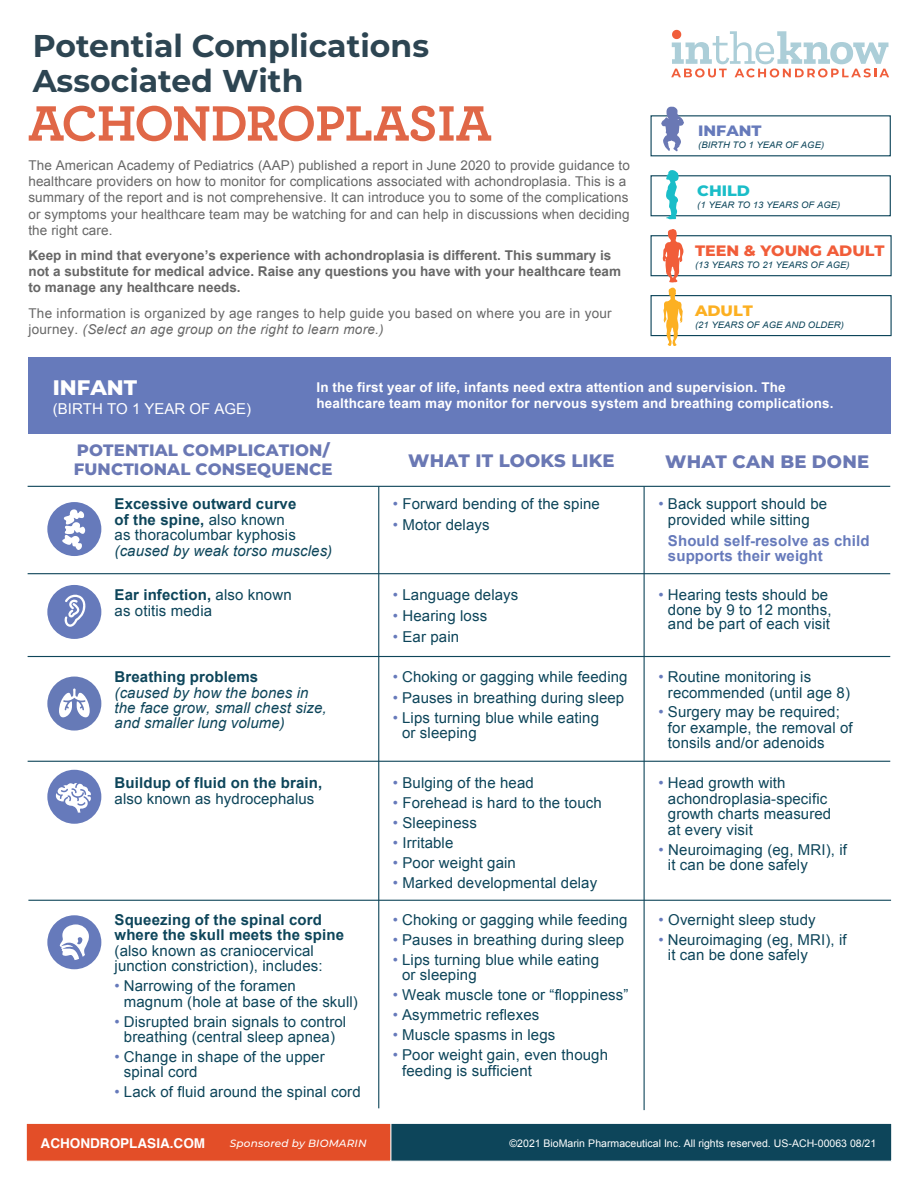
<style>
.page{position:relative;width:918px;height:1188px;background:#fff}
.page>*{position:absolute;margin:0;border:0;box-sizing:border-box;transform-origin:0 0}
.t1{font:700 52.2px "Archer";letter-spacing:-.02em;color:#e06747}
.t2{font:700 31.5px/34.8px "Montserrat";color:#2d4552}
.t3{font:800 21px "Montserrat";color:#fff}
.t4{font:800 18px "Montserrat";letter-spacing:.01em;color:#6a78b4}
.t5{font:800 16.5px/19.5px "Montserrat";letter-spacing:.01em;color:#6a78b4}
.t6{font:15px/15.5px "Arial";letter-spacing:.01em;color:#0d455a}
.t7{font:700 15px/15.5px "Arial";letter-spacing:.01em;color:#0d455a}
.t8{font:italic 15px/15.5px "Arial";letter-spacing:.01em;color:#0d455a}
.t9{font:700 15px/15.5px "Arial";letter-spacing:.01em;color:#667abb}
.t10{font:15px "Arial";color:#fff}
.t11{font:800 15px "Montserrat";color:#f15d39;scale:1.06 1}
.t12{font:800 15px "Montserrat";color:#667abb;scale:1.06 1}
.t13{font:800 15px "Montserrat";color:#1abdc8;scale:1.06 1}
.t14{font:800 15px "Montserrat";color:#fcb022;scale:1.06 1}
.t15{font:13.5px/16.2px "Arial";letter-spacing:.01em;color:#676767}
.t16{font:700 13.5px/16.2px "Arial";color:#676767}
.t17{font:700 13.5px/16.2px "Arial";letter-spacing:.01em;color:#fff}
.t18{font:700 13.5px "Helvetica";color:#fff}
.t19{font:10.5px "Arial";color:#fff}
.t20{font:italic 500 10.5px "Montserrat";letter-spacing:.015em;color:#fff}
.t21{font:italic 9px "Arial";color:#0d455a;scale:1.06 1}
.s1{font-style:italic}
.s2{font-weight:400}
.s3{color:#667abb}
.s4{font-weight:700}
</style>
<div class="page">
<svg style="left:671px;top:30px;width:218px;height:47px"></svg>
<hr style="left:644px;top:487px;width:1px;height:623px;background:#0f465a">
<hr style="left:378px;top:486px;width:1px;height:622px;background:#0f465a">
<div style="left:651px;top:175px;width:240px;height:41px;border:1px solid #0d455a"></div>
<div style="left:651px;top:235px;width:241px;height:41px;border:1px solid #0d455a"></div>
<div style="left:28px;top:357px;width:863px;height:77px;background:#667abb"></div>
<div style="left:651px;top:115px;width:240px;height:41px;border:1px solid #0d455a"></div>
<div style="left:651px;top:295px;width:241px;height:41px;border:1px solid #0d455a"></div>
<div style="left:47px;top:502px;width:54px;height:54px;background:#667abb;border-radius:50%"></div>
<svg style="left:62px;top:509px;width:23px;height:41px"></svg>
<div style="left:47px;top:585px;width:54px;height:54px;background:#667abb;border-radius:50%"></div>
<svg style="left:64px;top:595px;width:22px;height:32px"></svg>
<div style="left:47px;top:677px;width:54px;height:54px;background:#667ab7;border-radius:50%"></div>
<svg style="left:59px;top:688px;width:31px;height:30px"></svg>
<div style="left:47px;top:770px;width:54px;height:54px;background:#667abb;border-radius:50%"></div>
<svg style="left:56px;top:783px;width:35px;height:30px"></svg>
<hr style="left:28px;top:573px;width:862px;height:1px;background:#0f465a">
<hr style="left:28px;top:486px;width:862px;height:1px;background:#0f465a">
<hr style="left:28px;top:656px;width:862px;height:1px;background:#0f465a">
<hr style="left:28px;top:761px;width:862px;height:1px;background:#0f465a">
<hr style="left:28px;top:900px;width:863px;height:1px;background:#0f465a">
<svg style="left:47px;top:915px;width:54px;height:54px"></svg>
<div style="left:27px;top:1123px;width:865px;height:39px;background:#0d455a;border:1px solid #fff"></div>
<div style="left:26px;top:1123px;width:365px;height:39px;background:#e34e28;border:1px solid #fff"></div>
<svg style="left:663px;top:229px;width:21px;height:117px"></svg>
<svg style="left:666px;top:170px;width:13px;height:49px"></svg>
<svg style="left:661px;top:106px;width:23px;height:45px"></svg>
<h2 class="t2" style="left:33px;top:27px;width:398px">Potential Complications<br>Associated With</h2>
<h1 class="t1" style="left:28px;top:82px;width:465px">ACHONDROPLASIA</h1>
<p class="t15" style="left:28px;top:157px;width:603px">The American Academy of Pediatrics (AAP) published a report in June 2020 to provide guidance to healthcare providers on how to monitor for complications associated with achondroplasia. This is a summary of the report and is not comprehensive. It can introduce you to some of the complications or symptoms your healthcare team may be watching for and can help in discussions when deciding the right care.</p>
<p class="t16" style="left:28px;top:248px;width:594px">Keep in mind that everyone’s experience with achondroplasia is different. This summary is not a substitute for medical advice. Raise any questions you have with your healthcare team to manage any healthcare needs.</p>
<p class="t15" style="left:28px;top:305px;width:585px">The information is organized by age ranges to help guide you based on where you are in your journey. <span class="s1">(Select an age group on the right to learn more.)</span></p>
<p class="t12" style="left:698px;top:120px;width:61px">INFANT</p>
<p class="t21" style="left:698px;top:139px;width:120px">(BIRTH TO 1 YEAR OF AGE)</p>
<p class="t13" style="left:697px;top:180px;width:51px">CHILD</p>
<p class="t21" style="left:697px;top:199px;width:136px">(1 YEAR TO 13 YEARS OF AGE)</p>
<p class="t11" style="left:695px;top:240px;width:180px">TEEN &amp; YOUNG ADULT</p>
<p class="t21" style="left:695px;top:259px;width:147px">(13 YEARS TO 21 YEARS OF AGE)</p>
<p class="t14" style="left:695px;top:300px;width:56px">ADULT</p>
<p class="t21" style="left:695px;top:319px;width:142px">(21 YEARS OF AGE AND OLDER)</p>
<h3 class="t3" style="left:53px;top:372px;width:86px">INFANT</h3>
<p class="t10" style="left:53px;top:399px;width:200px">(BIRTH TO 1 YEAR OF AGE)</p>
<p class="t17" style="left:316px;top:379px;width:519px">In the first year of life, infants need extra attention and supervision. The healthcare team may monitor for nervous system and breathing complications.</p>
<p class="t5" style="left:74px;top:439px;width:260px">POTENTIAL COMPLICATION/<br>FUNCTIONAL CONSEQUENCE</p>
<p class="t7" style="left:115px;top:497px;width:183px">Excessive outward curve of the spine, <span class="s2">also known as thoracolumbar kyphosis</span></p>
<p class="t8" style="left:115px;top:543px;width:219px">(caused by weak torso muscles)</p>
<p class="t4" style="left:408px;top:448px;width:208px">WHAT IT LOOKS LIKE</p>
<p class="t4" style="left:665px;top:448px;width:205px">WHAT CAN BE DONE</p>
<p class="t6" style="left:393px;top:496px;width:209px"><span class="s3">•</span> Forward bending of the spine</p>
<p class="t6" style="left:393px;top:517px;width:98px"><span class="s3">•</span> Motor delays</p>
<p class="t6" style="left:659px;top:496px;width:170px;text-align:center"><span class="s3">•</span> Back support should be provided while sitting</p>
<p class="t9" style="left:668px;top:533px;width:203px">Should self-resolve as child supports their weight</p>
<p class="t6" style="left:115px;top:588px;width:179px"><span class="s4">Ear infection,</span> also known as otitis media</p>
<p class="t6" style="left:393px;top:588px;width:127px"><span class="s3">•</span> Language delays</p>
<p class="t6" style="left:393px;top:609px;width:96px"><span class="s3">•</span> Hearing loss</p>
<p class="t6" style="left:393px;top:630px;width:68px"><span class="s3">•</span> Ear pain</p>
<p class="t7" style="left:115px;top:670px;width:145px">Breathing problems</p>
<p class="t8" style="left:115px;top:685px;width:214px">(caused by how the bones in the face grow, small chest size, and smaller lung volume)</p>
<p class="t6" style="left:393px;top:669px;width:236px"><span class="s3">•</span> Choking or gagging while feeding</p>
<p class="t6" style="left:393px;top:690px;width:233px"><span class="s3">•</span> Pauses in breathing during sleep</p>
<p class="t6" style="left:402px;top:710px;width:198px;text-indent:-9px"><span class="s3">•</span> Lips turning blue while eating or sleeping</p>
<p class="t7" style="left:115px;top:776px;width:209px">Buildup of fluid on the brain,</p>
<p class="t6" style="left:115px;top:791px;width:201px">also known as hydrocephalus</p>
<p class="t6" style="left:393px;top:776px;width:143px"><span class="s3">•</span> Bulging of the head</p>
<p class="t6" style="left:393px;top:796px;width:210px"><span class="s3">•</span> Forehead is hard to the touch</p>
<p class="t6" style="left:393px;top:815px;width:86px"><span class="s3">•</span> Sleepiness</p>
<p class="t6" style="left:393px;top:835px;width:62px"><span class="s3">•</span> Irritable</p>
<p class="t6" style="left:393px;top:855px;width:125px"><span class="s3">•</span> Poor weight gain</p>
<p class="t6" style="left:393px;top:875px;width:206px"><span class="s3">•</span> Marked developmental delay</p>
<p class="t7" style="left:115px;top:913px;width:231px">Squeezing of the spinal cord where the skull meets the spine</p>
<p class="t6" style="left:115px;top:943px;width:210px">(also known as craniocervical junction constriction), includes:</p>
<p class="t6" style="left:124px;top:978px;width:236px;text-indent:-9px"><span class="s3">•</span> Narrowing of the foramen magnum (hole at base of the skull)</p>
<p class="t6" style="left:115px;top:1014px;width:233px;text-align:center"><span class="s3">•</span> Disrupted brain signals to control breathing (central sleep apnea)</p>
<p class="t6" style="left:124px;top:1049px;width:202px;text-indent:-9px"><span class="s3">•</span> Change in shape of the upper spinal cord</p>
<p class="t6" style="left:115px;top:1085px;width:248px"><span class="s3">•</span> Lack of fluid around the spinal cord</p>
<p class="t6" style="left:393px;top:912px;width:236px"><span class="s3">•</span> Choking or gagging while feeding</p>
<p class="t6" style="left:393px;top:932px;width:233px"><span class="s3">•</span> Pauses in breathing during sleep</p>
<p class="t6" style="left:402px;top:952px;width:198px;text-indent:-9px"><span class="s3">•</span> Lips turning blue while eating or sleeping</p>
<p class="t6" style="left:393px;top:987px;width:237px"><span class="s3">•</span> Weak muscle tone or “floppiness”</p>
<p class="t6" style="left:393px;top:1007px;width:148px"><span class="s3">•</span> Asymmetric reflexes</p>
<p class="t6" style="left:393px;top:1027px;width:164px"><span class="s3">•</span> Muscle spasms in legs</p>
<p class="t6" style="left:402px;top:1047px;width:207px;text-indent:-9px"><span class="s3">•</span> Poor weight gain, even though feeding is sufficient</p>
<p class="t6" style="left:668px;top:588px;width:165px;line-height:14.2px;text-indent:-9px"><span class="s3">•</span> Hearing tests should be done by 9 to 12 months, and be part of each visit</p>
<p class="t6" style="left:668px;top:669px;width:184px;text-indent:-9px"><span class="s3">•</span> Routine monitoring is recommended (until age 8)</p>
<p class="t6" style="left:668px;top:705px;width:186px;text-indent:-9px"><span class="s3">•</span> Surgery may be required; for example, the removal of tonsils and/or adenoids</p>
<p class="t6" style="left:668px;top:776px;width:165px;text-indent:-9px"><span class="s3">•</span> Head growth with achondroplasia-specific growth charts measured at every visit</p>
<p class="t6" style="left:668px;top:842px;width:181px;text-indent:-9px"><span class="s3">•</span> Neuroimaging (eg, MRI), if it can be done safely</p>
<p class="t6" style="left:659px;top:912px;width:159px"><span class="s3">•</span> Overnight sleep study</p>
<p class="t6" style="left:668px;top:932px;width:180px;text-indent:-9px"><span class="s3">•</span> Neuroimaging (eg, MRI), if it can be done safely</p>
<p class="t18" style="left:41px;top:1132px;width:166px">ACHONDROPLASIA.COM</p>
<p class="t20" style="left:230px;top:1136px;width:138px">Sponsored by BIOMARIN</p>
<p class="t19" style="left:509px;top:1136px;width:368px">©2021 BioMarin Pharmaceutical Inc. All rights reserved. US-ACH-00063 08/21</p>
<p class="t19" style="left:856px;top:1136px;width:7px">6</p>
</div>
